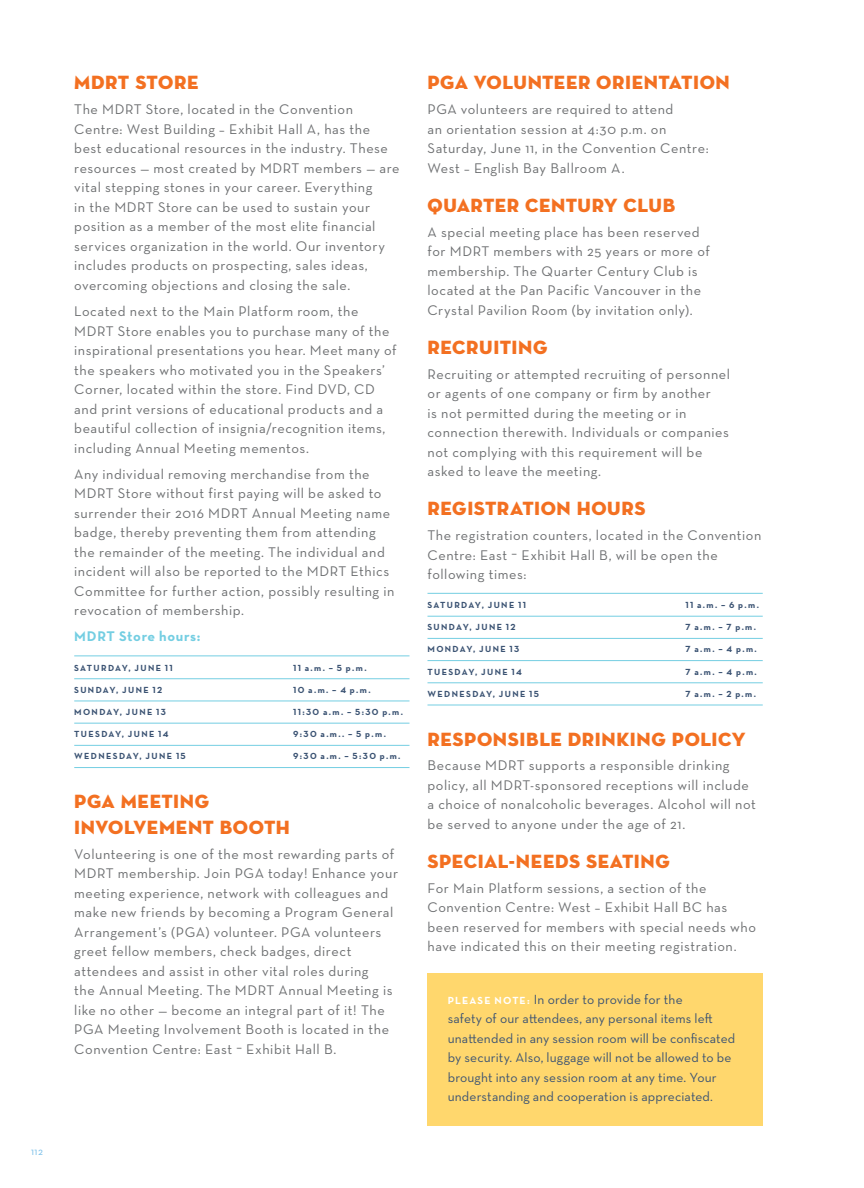
<style>
.page{position:relative;width:864px;height:1188px;background:#fff}
.page>*{position:absolute;margin:0;border:0;box-sizing:border-box;transform-origin:0 0}
.t1{font:19.5px/25.5px "Neutraface Display Titling";letter-spacing:.03em;color:#f37021}
.t2{font:14.25px/19.5px "Neutraface Text";letter-spacing:.04em;color:#6d6f71}
.t3{font:700 14.25px "Neutraface Text";letter-spacing:.045em;color:#74cee2}
.t4{font:13.5px/19.5px "Neutraface Text";letter-spacing:.01em;color:#3b5373}
.t5{font:10.5px "Neutraface Text";color:#76bde8}
.t6{font:700 9px "Neutraface Text";letter-spacing:.15em;color:#3b5373}
.s1{font-weight:700;font-size:10.5px;color:#fff}
</style>
<div class="page">
<hr style="left:74px;top:656px;width:336px;height:1px;background:#74cee2">
<hr style="left:74px;top:678px;width:336px;height:1px;background:#74cee2">
<hr style="left:74px;top:701px;width:336px;height:1px;background:#74cee2">
<hr style="left:74px;top:723px;width:336px;height:1px;background:#74cee2">
<hr style="left:74px;top:745px;width:336px;height:1px;background:#74cee2">
<hr style="left:74px;top:767px;width:336px;height:1px;background:#74cee2">
<hr style="left:428px;top:593px;width:335px;height:1px;background:#74cee2">
<hr style="left:428px;top:616px;width:335px;height:1px;background:#74cee2">
<hr style="left:428px;top:638px;width:335px;height:1px;background:#74cee2">
<hr style="left:428px;top:660px;width:335px;height:1px;background:#74cee2">
<hr style="left:428px;top:683px;width:335px;height:1px;background:#74cee2">
<hr style="left:428px;top:705px;width:335px;height:1px;background:#74cee2">
<div style="left:428px;top:973px;width:335px;height:153px;background:#ffd76d"></div>
<p class="t5" style="left:31px;top:1145px;width:14px">112</p>
<h1 class="t1" style="left:74px;top:70px;width:126px">MDRT STORE</h1>
<p class="t2" style="left:74px;top:100px;width:327px">The MDRT Store, located in the Convention Centre: West Building – Exhibit Hall A, has the best educational resources in the industry. These resources — most created by MDRT members — are vital stepping stones in your career. Everything<br>in the MDRT Store can be used to sustain your position as a member of the most elite financial services organization in the world. Our inventory includes products on prospecting, sales ideas, overcoming objections and closing the sale.</p>
<p class="t2" style="left:74px;top:301px;width:324px">Located next to the Main Platform room, the MDRT Store enables you to purchase many of the inspirational presentations you hear. Meet many of the speakers who motivated you in the Speakers’ Corner, located within the store. Find DVD, CD and print versions of educational products and a beautiful collection of insignia/recognition items, including Annual Meeting mementos.</p>
<p class="t2" style="left:74px;top:464px;width:322px">Any individual removing merchandise from the MDRT Store without first paying will be asked to surrender their 2016 MDRT Annual Meeting name badge, thereby preventing them from attending the remainder of the meeting. The individual and incident will also be reported to the MDRT Ethics Committee for further action, possibly resulting in revocation of membership.</p>
<p class="t3" style="left:74px;top:627px;width:128px">MDRT Store hours:</p>
<p class="t6" style="left:74px;top:662px;width:100px">SATURDAY, JUNE 11</p>
<p class="t6" style="left:293px;top:662px;width:75px">11 a.m. – 5 p.m.</p>
<p class="t6" style="left:74px;top:684px;width:90px">SUNDAY, JUNE 12</p>
<p class="t6" style="left:293px;top:684px;width:79px">10 a.m. – 4 p.m.</p>
<p class="t6" style="left:74px;top:706px;width:93px">MONDAY, JUNE 13</p>
<p class="t6" style="left:293px;top:706px;width:111px">11:30 a.m. – 5:30 p.m.</p>
<p class="t6" style="left:74px;top:728px;width:96px">TUESDAY, JUNE 14</p>
<p class="t6" style="left:293px;top:728px;width:94px">9:30 a.m.. – 5 p.m.</p>
<p class="t6" style="left:74px;top:751px;width:113px">WEDNESDAY, JUNE 15</p>
<p class="t6" style="left:293px;top:751px;width:109px">9:30 a.m. – 5:30 p.m.</p>
<h1 class="t1" style="left:74px;top:789px;width:217px">PGA MEETING<br>INVOLVEMENT BOOTH</h1>
<p class="t2" style="left:74px;top:844px;width:325px">Volunteering is one of the most rewarding parts of MDRT membership. Join PGA today! Enhance your meeting experience, network with colleagues and make new friends by becoming a Program General Arrangement’s (PGA) volunteer. PGA volunteers greet fellow members, check badges, direct attendees and assist in other vital roles during<br>the Annual Meeting. The MDRT Annual Meeting is like no other — become an integral part of it! The PGA Meeting Involvement Booth is located in the Convention Centre: East – Exhibit Hall B.</p>
<h1 class="t1" style="left:428px;top:70px;width:304px">PGA VOLUNTEER ORIENTATION</h1>
<p class="t2" style="left:428px;top:100px;width:283px">PGA volunteers are required to attend<br>an orientation session at 4:30 p.m. on Saturday, June 11, in the Convention Centre:<br>West – English Bay Ballroom A.</p>
<h1 class="t1" style="left:428px;top:193px;width:249px">QUARTER CENTURY CLUB</h1>
<p class="t2" style="left:428px;top:222px;width:284px">A special meeting place has been reserved for MDRT members with 25 years or more of membership. The Quarter Century Club is located at the Pan Pacific Vancouver in the Crystal Pavilion Room (by invitation only).</p>
<h1 class="t1" style="left:428px;top:334px;width:122px">RECRUITING</h1>
<p class="t2" style="left:428px;top:364px;width:304px">Recruiting or attempted recruiting of personnel or agents of one company or firm by another<br>is not permitted during the meeting or in connection therewith. Individuals or companies not complying with this requirement will be asked to leave the meeting.</p>
<h1 class="t1" style="left:428px;top:496px;width:220px">REGISTRATION HOURS</h1>
<p class="t2" style="left:428px;top:525px;width:335px">The registration counters, located in the Convention<br>Centre: East – Exhibit Hall B, will be open the following times:</p>
<p class="t6" style="left:428px;top:599px;width:100px">SATURDAY, JUNE 11</p>
<p class="t6" style="left:686px;top:599px;width:75px">11 a.m. – 6 p.m.</p>
<p class="t6" style="left:428px;top:621px;width:90px">SUNDAY, JUNE 12</p>
<p class="t6" style="left:686px;top:621px;width:72px">7 a.m. – 7 p.m.</p>
<p class="t6" style="left:428px;top:644px;width:93px">MONDAY, JUNE 13</p>
<p class="t6" style="left:686px;top:644px;width:73px">7 a.m. – 4 p.m.</p>
<p class="t6" style="left:428px;top:666px;width:96px">TUESDAY, JUNE 14</p>
<p class="t6" style="left:686px;top:666px;width:73px">7 a.m. – 4 p.m.</p>
<p class="t6" style="left:428px;top:688px;width:113px">WEDNESDAY, JUNE 15</p>
<p class="t6" style="left:686px;top:688px;width:72px">7 a.m. – 2 p.m.</p>
<h1 class="t1" style="left:428px;top:726px;width:320px">RESPONSIBLE DRINKING POLICY</h1>
<p class="t2" style="left:428px;top:756px;width:330px">Because MDRT supports a responsible drinking policy, all MDRT-sponsored receptions will include a choice of nonalcoholic beverages. Alcohol will not be served to anyone under the age of 21.</p>
<h1 class="t1" style="left:428px;top:849px;width:244px">SPECIAL-NEEDS SEATING</h1>
<p class="t2" style="left:428px;top:878px;width:330px">For Main Platform sessions, a section of the Convention Centre: West – Exhibit Hall BC has been reserved for members with special needs who have indicated this on their meeting registration.</p>
<p class="t4" style="left:448px;top:989px;width:289px"><span class="s1">PLEASE NOTE:</span> In order to provide for the<br>safety of our attendees, any personal items left unattended in any session room will be confiscated by security. Also, luggage will not be allowed to be brought into any session room at any time. Your understanding and cooperation is appreciated.</p>
</div>
